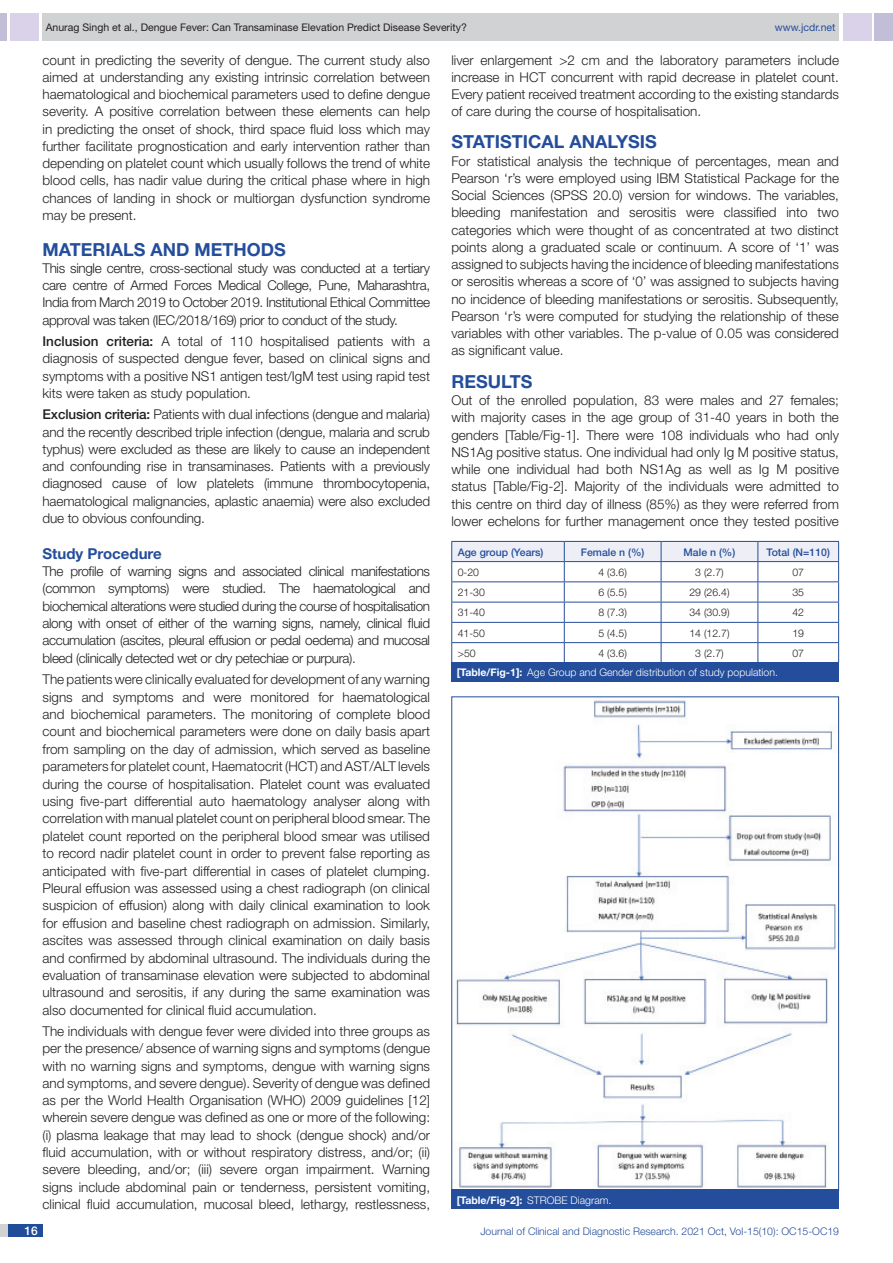
<style>
.page{position:relative;width:893px;height:1263px;background:#fff}
.page>*{position:absolute;margin:0;border:0;box-sizing:border-box;transform-origin:0 0}
.Heading{font:700 18px "Helvetica Neue";color:#244e9b}
.HEAD_2{font:700 15px "Helvetica Neue";color:#244e9b}
.Body_text{font:300 13.5px/17.2px "Helvetica Neue";color:#231f20;text-align:justify}
.t1{font:500 12px "Helvetica Neue";color:#fff}
.tb_txt{font:300 10.5px "Helvetica Neue";color:#231f20}
.t2{font:10.5px "Helvetica Neue";color:#231f20}
.t3{font:300 10.5px "Helvetica Neue";color:#244e9b}
.TABLE_FIG{font:300 10.5px "Helvetica Neue";color:#fff}
.tb_head{font:500 10.5px "Helvetica Neue";color:#244e9b}
.TABLE_FIG-2{font:700 10.5px "Helvetica Neue";color:#fff}
.t4{font:10.5px "Helvetica Neue";color:#244e9b}
.s1{font-weight:500}
.s2{font-weight:700}
.s3{font-weight:300}
</style>
<div class="page">
<div style="left:0;top:13px;width:7px;height:28px;background:#c2bed7"></div>
<div style="left:10px;top:13px;width:29px;height:28px;background:#d9d2e8"></div>
<div style="left:43px;top:13px;width:796px;height:28px;background:#d1d2d4"></div>
<div style="left:875px;top:13px;width:18px;height:28px;background:#c2bed7"></div>
<div style="left:843px;top:13px;width:29px;height:28px;background:#d9d2e8"></div>
<div style="left:0;top:1224px;width:43px;height:13px;background:#d1d2d4"></div>
<div style="left:8px;top:1224px;width:35px;height:13px;background:#214c99"></div>
<svg style="left:451px;top:541px;width:388px;height:121px"></svg>
<div style="left:451px;top:662px;width:388px;height:19px;background:#244e9b"></div>
<img style="left:455px;top:700px;width:381px;height:488px">
<div style="left:451px;top:1190px;width:388px;height:19px;background:#244e9b"></div>
<p class="t2" style="left:46px;top:21px;width:423px">Anurag Singh et al., Dengue Fever: Can Transaminase Elevation Predict Disease Severity?</p>
<p class="t4" style="left:775px;top:21px;width:62px">www.jcdr.net</p>
<p class="Body_text" style="left:43px;top:51px;width:389px">count in predicting the severity of dengue. The current study also aimed at understanding any existing intrinsic correlation between haematological and biochemical parameters used to define dengue severity. A positive correlation between these elements can help in predicting the onset of shock, third space fluid loss which may further facilitate prognostication and early intervention rather than depending on platelet count which usually follows the trend of white blood cells, has nadir value during the critical phase where in high chances of landing in shock or multiorgan dysfunction syndrome may be present.</p>
<p class="Heading" style="left:43px;top:238px;width:245px">MATERIALS AND METHODS</p>
<p class="Body_text" style="left:43px;top:259px;width:389px">This single centre, cross-sectional study was conducted at a tertiary care centre of Armed Forces Medical College, Pune, Maharashtra, India from March 2019 to October 2019. Institutional Ethical Committee approval was taken (IEC/2018/169) prior to conduct of the study.</p>
<p class="Body_text" style="left:43px;top:332px;width:389px"><span class="s1">Inclusion criteria:</span> A total of 110 hospitalised patients with a diagnosis of suspected dengue fever, based on clinical signs and symptoms with a positive NS1 antigen test/IgM test using rapid test kits were taken as study population.</p>
<p class="Body_text" style="left:43px;top:406px;width:389px"><span class="s1">Exclusion criteria:</span> Patients with dual infections (dengue and malaria) and the recently described triple infection (dengue, malaria and scrub typhus) were excluded as these are likely to cause an independent and confounding rise in transaminases. Patients with a previously diagnosed cause of low platelets (immune thrombocytopenia, haematological malignancies, aplastic anaemia) were also excluded due to obvious confounding.</p>
<p class="HEAD_2" style="left:43px;top:544px;width:121px">Study Procedure</p>
<p class="Body_text" style="left:43px;top:562px;width:389px">The profile of warning signs and associated clinical manifestations (common symptoms) were studied. The haematological and biochemical alterations were studied during the course of hospitalisation along with onset of either of the warning signs, namely, clinical fluid accumulation (ascites, pleural effusion or pedal oedema) and mucosal bleed (clinically detected wet or dry petechiae or purpura).</p>
<p class="Body_text" style="left:43px;top:670px;width:389px">The patients were clinically evaluated for development of any warning signs and symptoms and were monitored for haematological and biochemical parameters. The monitoring of complete blood count and biochemical parameters were done on daily basis apart from sampling on the day of admission, which served as baseline parameters for platelet count, Haematocrit (HCT) and AST/ALT levels during the course of hospitalisation. Platelet count was evaluated using five-part differential auto haematology analyser along with correlation with manual platelet count on peripheral blood smear. The platelet count reported on the peripheral blood smear was utilised to record nadir platelet count in order to prevent false reporting as anticipated with five-part differential in cases of platelet clumping.<br>Pleural effusion was assessed using a chest radiograph (on clinical suspicion of effusion) along with daily clinical examination to look for effusion and baseline chest radiograph on admission. Similarly, ascites was assessed through clinical examination on daily basis and confirmed by abdominal ultrasound. The individuals during the evaluation of transaminase elevation were subjected to abdominal ultrasound and serositis, if any during the same examination was also documented for clinical fluid accumulation.</p>
<p class="Body_text" style="left:43px;top:1022px;width:389px">The individuals with dengue fever were divided into three groups as per the presence/ absence of warning signs and symptoms (dengue with no warning signs and symptoms, dengue with warning signs and symptoms, and severe dengue). Severity of dengue was defined as per the World Health Organisation (WHO) 2009 guidelines [12] wherein severe dengue was defined as one or more of the following: (i) plasma leakage that may lead to shock (dengue shock) and/or fluid accumulation, with or without respiratory distress, and/or; (ii) severe bleeding, and/or; (iii) severe organ impairment. Warning signs include abdominal pain or tenderness, persistent vomiting, clinical fluid accumulation, mucosal bleed, lethargy, restlessness,</p>
<p class="Body_text" style="left:451px;top:51px;width:389px">liver enlargement &gt;2 cm and the laboratory parameters include increase in HCT concurrent with rapid decrease in platelet count.<br>Every patient received treatment according to the existing standards of care during the course of hospitalisation.</p>
<p class="Heading" style="left:451px;top:131px;width:207px">STATISTICAL ANALYSIS</p>
<p class="Body_text" style="left:451px;top:152px;width:389px">For statistical analysis the technique of percentages, mean and Pearson ‘r’s were employed using IBM Statistical Package for the Social Sciences (SPSS 20.0) version for windows. The variables, bleeding manifestation and serositis were classified into two categories which were thought of as concentrated at two distinct points along a graduated scale or continuum. A score of ‘1’ was assigned to subjects having the incidence of bleeding manifestations or serositis whereas a score of ‘0’ was assigned to subjects having no incidence of bleeding manifestations or serositis. Subsequently, Pearson ‘r’s were computed for studying the relationship of these variables with other variables. The p-value of 0.05 was considered as significant value.</p>
<p class="Heading" style="left:451px;top:370px;width:83px">RESULTS</p>
<p class="Body_text" style="left:451px;top:391px;width:389px">Out of the enrolled population, 83 were males and 27 females; with majority cases in the age group of 31-40 years in both the genders [Table/Fig-1]. There were 108 individuals who had only NS1Ag positive status. One individual had only Ig M positive status, while one individual had both NS1Ag as well as Ig M positive status [Table/Fig-2]. Majority of the individuals were admitted to this centre on third day of illness (85%) as they were referred from lower echelons for further management once they tested positive</p>
<p class="tb_head" style="left:458px;top:546px;width:87px">Age group (Years)</p>
<p class="tb_head" style="left:581px;top:546px;width:65px">Female n (%)</p>
<p class="tb_head" style="left:684px;top:546px;width:53px">Male n (%)</p>
<p class="tb_head" style="left:767px;top:546px;width:65px">Total (N=110)</p>
<p class="tb_txt" style="left:458px;top:566px;width:23px">0-20</p>
<p class="tb_txt" style="left:598px;top:566px;width:30px">4 (3.6)</p>
<p class="tb_txt" style="left:695px;top:566px;width:30px">3 (2.7)</p>
<p class="tb_txt" style="left:792px;top:566px;width:13px">07</p>
<p class="tb_txt" style="left:458px;top:586px;width:29px">21-30</p>
<p class="tb_txt" style="left:598px;top:586px;width:30px">6 (5.5)</p>
<p class="tb_txt" style="left:689px;top:586px;width:42px">29 (26.4)</p>
<p class="tb_txt" style="left:792px;top:586px;width:13px">35</p>
<p class="tb_txt" style="left:458px;top:606px;width:29px">31-40</p>
<p class="tb_txt" style="left:598px;top:606px;width:30px">8 (7.3)</p>
<p class="tb_txt" style="left:689px;top:606px;width:42px">34 (30.9)</p>
<p class="tb_txt" style="left:792px;top:606px;width:13px">42</p>
<p class="tb_txt" style="left:458px;top:626px;width:29px">41-50</p>
<p class="tb_txt" style="left:598px;top:626px;width:30px">5 (4.5)</p>
<p class="tb_txt" style="left:689px;top:626px;width:42px">14 (12.7)</p>
<p class="tb_txt" style="left:792px;top:626px;width:13px">19</p>
<p class="tb_txt" style="left:458px;top:647px;width:19px">&gt;50</p>
<p class="tb_txt" style="left:598px;top:647px;width:30px">4 (3.6)</p>
<p class="tb_txt" style="left:695px;top:647px;width:30px">3 (2.7)</p>
<p class="tb_txt" style="left:792px;top:647px;width:13px">07</p>
<p class="TABLE_FIG" style="left:457px;top:666px;width:323px"><span class="s2">[Table/Fig-1]:</span> Age Group and Gender distribution of study population.</p>
<p class="TABLE_FIG-2" style="left:457px;top:1193px;width:156px">[Table/Fig-2]: <span class="s3">STROBE Diagram.</span></p>
<p class="t1" style="left:24px;top:1223px;width:15px">16</p>
<p class="t3" style="left:480px;top:1225px;width:360px">Journal of Clinical and Diagnostic Research. 2021 Oct, Vol-15(10): OC15-OC19</p>
</div>
